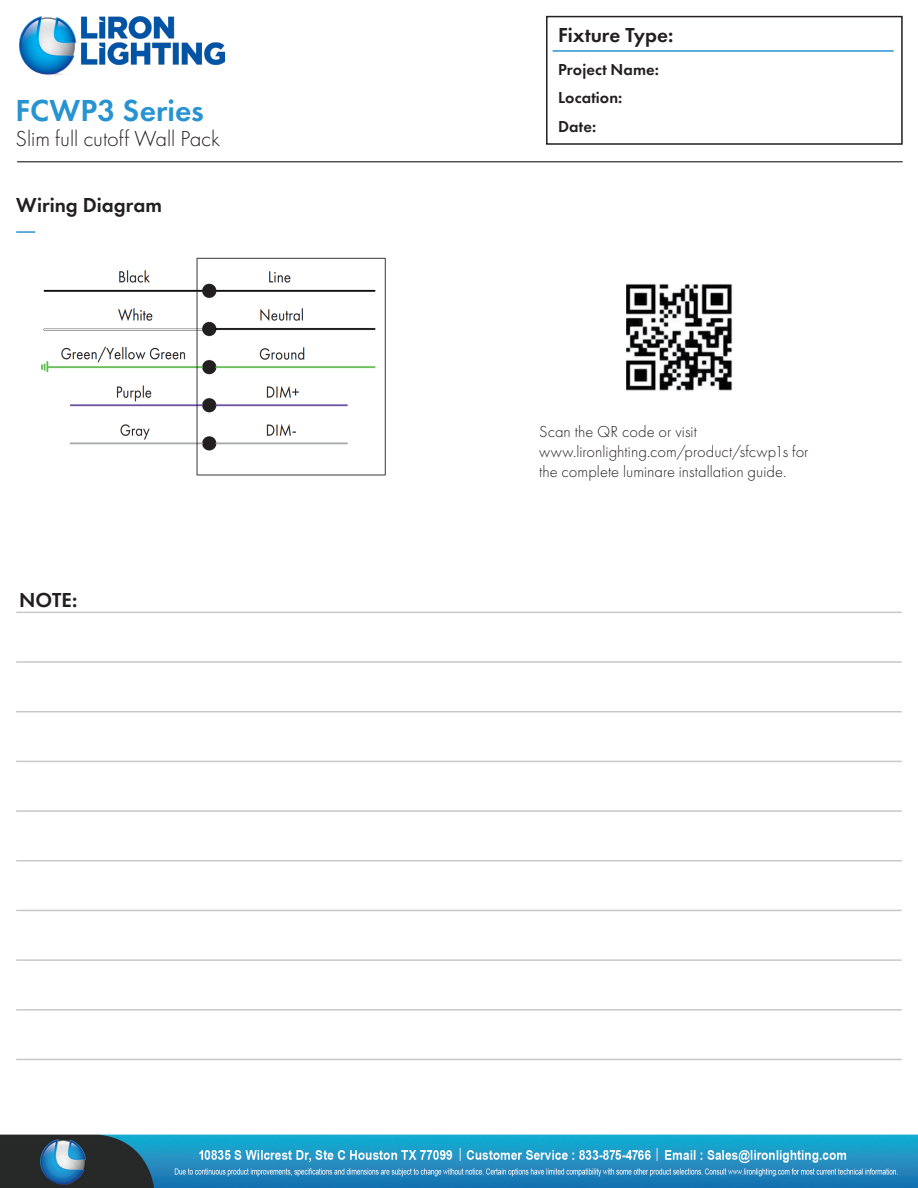
<style>
.page{position:relative;width:918px;height:1188px;background:#fff}
.page>*{position:absolute;margin:0;border:0;box-sizing:border-box;transform-origin:0 0}
.t1{font:600 31.5px "Futura PT";letter-spacing:.005em;color:#2793d1}
.t2{font:300 22.5px "Futura PT";letter-spacing:-.005em;color:#231f20}
.t3{font:600 21px "Futura PT";color:#231f20}
.t4{font:300 16.5px/19.8px "Futura PT";color:#231f20}
.t5{font:600 16.5px/28.5px "Futura PT";letter-spacing:.005em;color:#231f20}
</style>
<div class="page">
<img style="left:0;top:231px;width:918px;height:957px">
<div style="left:546px;top:16px;width:357px;height:129px;border:2px solid #231f20"></div>
<hr style="left:553px;top:50px;width:341px;height:2px;background:#2793d1">
<img style="left:19px;top:16px;width:206px;height:59px">
<hr style="left:17px;top:162px;width:886px;height:1px;background:#000">
<svg style="left:16px;top:231px;width:19px;height:2px"></svg>
<img style="left:34px;top:243px;width:359px;height:234px">
<img style="left:627px;top:283px;width:106px;height:108px">
<hr style="left:16px;top:612px;width:886px;height:1px;background:#c7c8ca">
<hr style="left:16px;top:661px;width:886px;height:2px;background:#c7c8ca">
<hr style="left:16px;top:711px;width:886px;height:1px;background:#c7c8ca">
<hr style="left:16px;top:761px;width:886px;height:1px;background:#c7c8ca">
<hr style="left:16px;top:810px;width:886px;height:2px;background:#c7c8ca">
<hr style="left:16px;top:860px;width:886px;height:2px;background:#c7c8ca">
<hr style="left:16px;top:910px;width:886px;height:1px;background:#c7c8ca">
<hr style="left:16px;top:959px;width:886px;height:2px;background:#c7c8ca">
<hr style="left:16px;top:1009px;width:886px;height:2px;background:#c7c8ca">
<hr style="left:16px;top:1059px;width:886px;height:1px;background:#c7c8ca">
<p class="t1" style="left:16px;top:91px;width:190px">FCWP3 Series</p>
<p class="t2" style="left:16px;top:126px;width:206px">Slim full cutoff Wall Pack</p>
<p class="t3" style="left:16px;top:192px;width:147px">Wiring Diagram</p>
<p class="t3" style="left:19px;top:587px;width:60px">NOTE:</p>
<p class="t3" style="left:558px;top:21px;width:117px">Fixture Type:</p>
<p class="t5" style="left:558px;top:55px;width:102px">Project Name:<br>Location:<br>Date:</p>
<p class="t4" style="left:539px;top:422px;width:159px">Scan the QR code or visit</p>
<p class="t4" style="left:539px;top:442px;width:271px">www.lironlighting.com/product/sfcwp1s for the complete luminare installation guide.</p>
</div>
